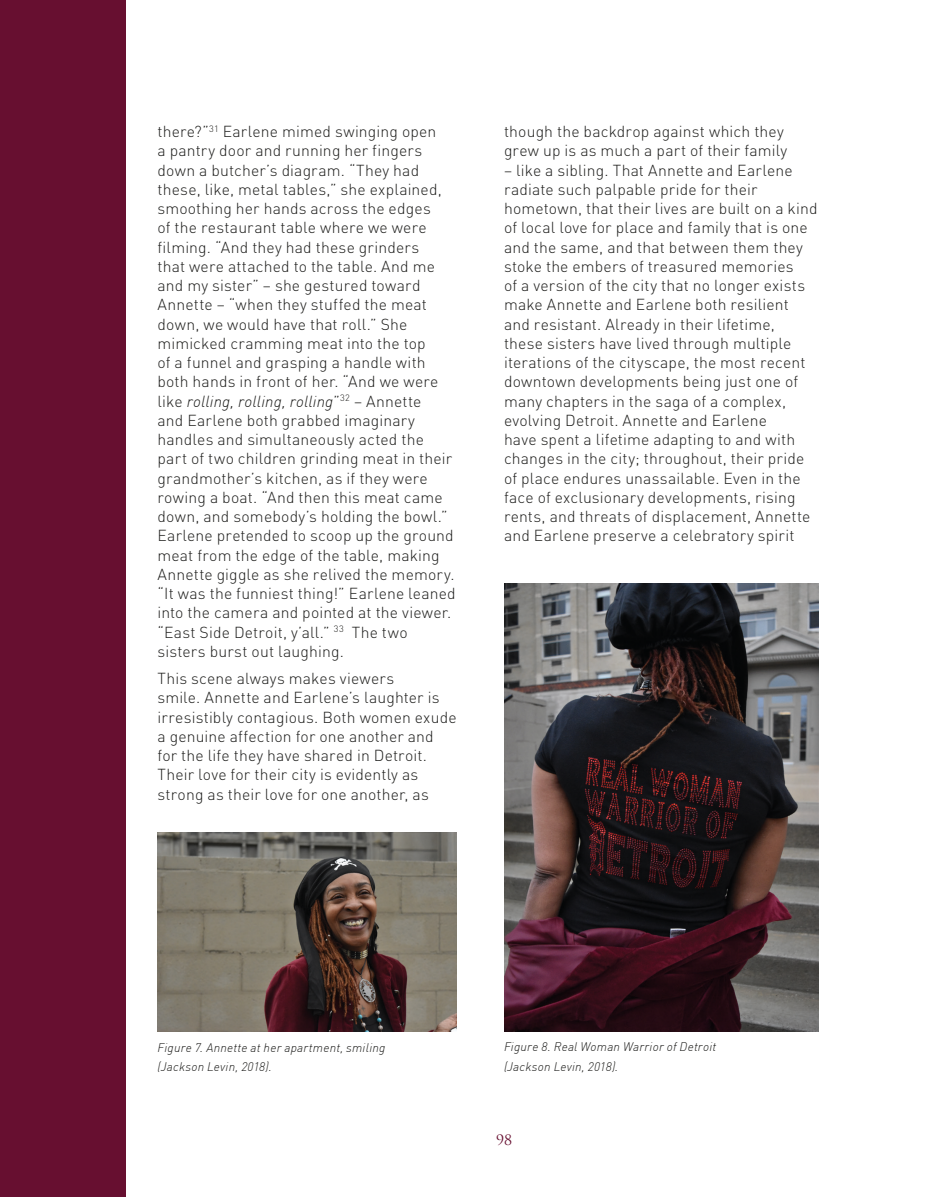
<style>
.page{position:relative;width:945px;height:1197px;background:#fff}
.page>*{position:absolute;margin:0;border:0;box-sizing:border-box;transform-origin:0 0}
.Body_Text{font:300 15.75px/19.2px "DIN";letter-spacing:.01em;color:#1d1d1b}
.t1{font:14px "Trajan Pro";color:#670f30}
.Body_Text-2{font:italic 300 12.25px/19.2px "DIN";letter-spacing:.02em;color:#1d1d1b}
.s1{font-style:italic}
</style>
<div class="page">
<div style="left:0;top:0;width:126px;height:1197px;background:#670f30"></div>
<img style="left:158px;top:832px;width:299px;height:200px">
<img style="left:504px;top:583px;width:315px;height:449px">
<p class="Body_Text" style="left:158px;top:122px;width:300px">there?”<sup>31</sup> Earlene mimed swinging open<br>a pantry door and running her fingers down a butcher’s diagram. “They had these, like, metal tables,” she explained, smoothing her hands across the edges<br>of the restaurant table where we were filming. “And they had these grinders<br>that were attached to the table. And me and my sister” – she gestured toward Annette – “when they stuffed the meat down, we would have that roll.” She mimicked cramming meat into the top<br>of a funnel and grasping a handle with both hands in front of her. “And we were like <span class="s1">rolling, rolling, rolling</span>”<sup>32</sup> – Annette<br>and Earlene both grabbed imaginary handles and simultaneously acted the part of two children grinding meat in their grandmother’s kitchen, as if they were rowing a boat. “And then this meat came down, and somebody’s holding the bowl.” Earlene pretended to scoop up the ground meat from the edge of the table, making Annette giggle as she relived the memory. “It was the funniest thing!” Earlene leaned into the camera and pointed at the viewer. “East Side Detroit, y’all.” <sup>33</sup> The two sisters burst out laughing.</p>
<p class="Body_Text" style="left:158px;top:669px;width:301px">This scene always makes viewers<br>smile. Annette and Earlene’s laughter is irresistibly contagious. Both women exude a genuine affection for one another and for the life they have shared in Detroit.<br>Their love for their city is evidently as strong as their love for one another, as</p>
<p class="Body_Text" style="left:504px;top:122px;width:285px">though the backdrop against which they grew up is as much a part of their family</p>
<p class="Body_Text" style="left:504px;top:160px;width:315px">– like a sibling. That Annette and Earlene radiate such palpable pride for their hometown, that their lives are built on a kind of local love for place and family that is one and the same, and that between them they stoke the embers of treasured memories<br>of a version of the city that no longer exists make Annette and Earlene both resilient and resistant. Already in their lifetime, these sisters have lived through multiple iterations of the cityscape, the most recent downtown developments being just one of many chapters in the saga of a complex, evolving Detroit. Annette and Earlene<br>have spent a lifetime adapting to and with changes in the city; throughout, their pride of place endures unassailable. Even in the face of exclusionary developments, rising rents, and threats of displacement, Annette and Earlene preserve a celebratory spirit</p>
<p class="Body_Text-2" style="left:158px;top:1038px;width:230px">Figure 7. Annette at her apartment, smiling (Jackson Levin, 2018).</p>
<p class="Body_Text-2" style="left:504px;top:1037px;width:214px">Figure 8. Real Woman Warrior of Detroit (Jackson Levin, 2018).</p>
<p class="t1" style="left:496px;top:1131px;width:17px">98</p>
</div>
